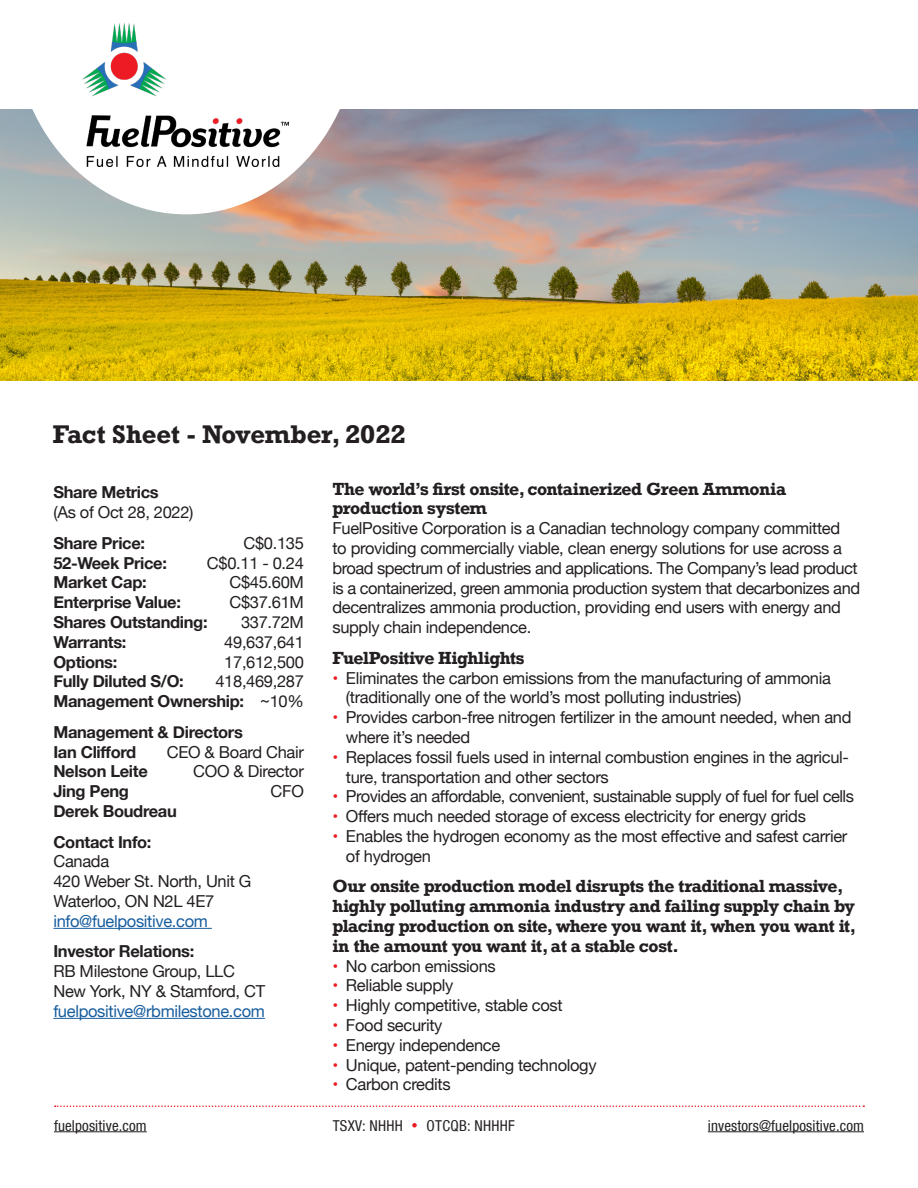
<style>
.page{position:relative;width:918px;height:1188px;background:#fff}
.page>*{position:absolute;margin:0;border:0;box-sizing:border-box;transform-origin:0 0}
.HEADS{font:700 24px "Rockwell";color:#231f20}
.BODY_COPY{font:16.5px/19.8px "Helvetica Neue";letter-spacing:-.02em;color:#231f20}
.BOLD_INTRO_SUBHEADS{font:700 16.5px/19.8px "Rockwell";letter-spacing:-.03em;color:#231f20}
.BODY_COPY-2{font:700 16.5px "Helvetica Neue";letter-spacing:-.02em;color:#231f20}
.BODY_COPY-3{font:16.5px "Helvetica Neue";letter-spacing:-.02em;color:#175d9e}
.t1{font:condensed 15px "Helvetica Neue LT Com";letter-spacing:.01em;color:#231f20}
.s1{font-weight:700}
.s2{font-weight:400}
.s3{color:#ee1d23}
</style>
<div class="page">
<hr style="left:54px;top:1131px;width:93px;height:1px;background:#231f20">
<hr style="left:708px;top:1131px;width:156px;height:1px;background:#231f20">
<svg style="left:412px;top:1123px;width:5px;height:5px"></svg>
<svg style="left:55px;top:1105px;width:809px;height:2px"></svg>
<img style="left:0;top:109px;width:918px;height:271px">
<svg style="left:14px;top:78px;width:344px;height:136px"></svg>
<img style="left:83px;top:23px;width:205px;height:144px">
<hr style="left:53px;top:928px;width:159px;height:1px;background:#175d9e">
<hr style="left:53px;top:1018px;width:212px;height:1px;background:#175d9e">
<p class="HEADS" style="left:53px;top:418px;width:354px">Fact Sheet - November, 2022</p>
<p class="BODY_COPY" style="left:53px;top:483px;width:142px"><span class="s1">Share Metrics<br></span>(As of Oct 28, 2022)</p>
<p class="BODY_COPY-2" style="left:53px;top:530px;width:93px">Share Price:</p>
<p class="BODY_COPY" style="left:244px;top:534px;width:62px">C$0.135</p>
<p class="BODY_COPY-2" style="left:53px;top:550px;width:115px">52-Week Price:</p>
<p class="BODY_COPY" style="left:207px;top:554px;width:98px">C$0.11 - 0.24</p>
<p class="BODY_COPY-2" style="left:53px;top:569px;width:95px">Market Cap:</p>
<p class="BODY_COPY" style="left:229px;top:573px;width:76px">C$45.60M</p>
<p class="BODY_COPY-2" style="left:53px;top:589px;width:129px">Enterprise Value:</p>
<p class="BODY_COPY" style="left:229px;top:593px;width:76px">C$37.61M</p>
<p class="BODY_COPY-2" style="left:53px;top:609px;width:156px">Shares Outstanding:</p>
<p class="BODY_COPY" style="left:241px;top:613px;width:64px">337.72M</p>
<p class="BODY_COPY-2" style="left:53px;top:629px;width:75px">Warrants:</p>
<p class="BODY_COPY" style="left:224px;top:633px;width:81px">49,637,641</p>
<p class="BODY_COPY-2" style="left:53px;top:649px;width:65px">Options:</p>
<p class="BODY_COPY" style="left:224px;top:653px;width:81px">17,612,500</p>
<p class="BODY_COPY-2" style="left:53px;top:668px;width:132px">Fully Diluted S/O:</p>
<p class="BODY_COPY" style="left:215px;top:672px;width:90px">418,469,287</p>
<p class="BODY_COPY-2" style="left:53px;top:688px;width:252px">Management Ownership: <span class="s2">~10%</span></p>
<p class="BODY_COPY-2" style="left:53px;top:719px;width:191px">Management &amp; Directors</p>
<p class="BODY_COPY-2" style="left:53px;top:739px;width:84px">Ian Clifford</p>
<p class="BODY_COPY" style="left:167px;top:743px;width:139px">CEO &amp; Board Chair</p>
<p class="BODY_COPY-2" style="left:53px;top:758px;width:96px">Nelson Leite</p>
<p class="BODY_COPY" style="left:193px;top:762px;width:112px">COO &amp; Director</p>
<p class="BODY_COPY-2" style="left:53px;top:778px;width:77px">Jing Peng</p>
<p class="BODY_COPY" style="left:271px;top:782px;width:35px">CFO</p>
<p class="BODY_COPY-2" style="left:53px;top:798px;width:125px">Derek Boudreau</p>
<p class="BODY_COPY-2" style="left:53px;top:829px;width:100px">Contact Info:</p>
<p class="BODY_COPY" style="left:53px;top:852px;width:57px">Canada</p>
<p class="BODY_COPY" style="left:53px;top:872px;width:199px">420 Weber St. North, Unit G</p>
<p class="BODY_COPY" style="left:53px;top:892px;width:162px">Waterloo, ON N2L 4E7</p>
<p class="BODY_COPY-3" style="left:53px;top:909px;width:156px">info@fuelpositive.com</p>
<p class="BODY_COPY-2" style="left:53px;top:938px;width:143px">Investor Relations:</p>
<p class="BODY_COPY" style="left:53px;top:962px;width:183px">RB Milestone Group, LLC</p>
<p class="BODY_COPY" style="left:53px;top:982px;width:213px">New York, NY &amp; Stamford, CT</p>
<p class="BODY_COPY-3" style="left:53px;top:999px;width:213px">fuelpositive@rbmilestone.com</p>
<p class="BOLD_INTRO_SUBHEADS" style="left:332px;top:479px;width:455px">The world’s first onsite, containerized Green Ammonia production system</p>
<p class="BODY_COPY" style="left:332px;top:519px;width:529px">FuelPositive Corporation is a Canadian technology company committed<br>to providing commercially viable, clean energy solutions for use across a broad spectrum of industries and applications. The Company’s lead product is a containerized, green ammonia production system that decarbonizes and decentralizes ammonia production, providing end users with energy and supply chain independence.</p>
<p class="BOLD_INTRO_SUBHEADS" style="left:332px;top:648px;width:194px">FuelPositive Highlights</p>
<p class="BODY_COPY" style="left:346px;top:669px;width:487px;text-indent:-14px"><span class="s3">•</span> Eliminates the carbon emissions from the manufacturing of ammonia (traditionally one of the world’s most polluting industries)</p>
<p class="BODY_COPY" style="left:346px;top:708px;width:507px;text-indent:-14px"><span class="s3">•</span> Provides carbon-free nitrogen fertilizer in the amount needed, when and where it’s needed</p>
<p class="BODY_COPY" style="left:346px;top:748px;width:505px;text-indent:-14px"><span class="s3">•</span> Replaces fossil fuels used in internal combustion engines in the agricul&shy;ture, transportation and other sectors</p>
<p class="BODY_COPY" style="left:332px;top:788px;width:523px"><span class="s3">•</span> Provides an affordable, convenient, sustainable supply of fuel for fuel cells</p>
<p class="BODY_COPY" style="left:332px;top:807px;width:475px"><span class="s3">•</span> Offers much needed storage of excess electricity for energy grids</p>
<p class="BODY_COPY" style="left:346px;top:827px;width:503px;text-indent:-14px"><span class="s3">•</span> Enables the hydrogen economy as the most effective and safest carrier of hydrogen</p>
<p class="BOLD_INTRO_SUBHEADS" style="left:332px;top:876px;width:525px">Our onsite production model disrupts the traditional massive, highly polluting ammonia industry and failing supply chain by placing production on site, where you want it, when you want it, in the amount you want it, at a stable cost.</p>
<p class="BODY_COPY" style="left:332px;top:957px;width:165px"><span class="s3">•</span> No carbon emissions</p>
<p class="BODY_COPY" style="left:332px;top:977px;width:123px"><span class="s3">•</span> Reliable supply</p>
<p class="BODY_COPY" style="left:332px;top:996px;width:232px"><span class="s3">•</span> Highly competitive, stable cost</p>
<p class="BODY_COPY" style="left:332px;top:1016px;width:112px"><span class="s3">•</span> Food security</p>
<p class="BODY_COPY" style="left:332px;top:1036px;width:169px"><span class="s3">•</span> Energy independence</p>
<p class="BODY_COPY" style="left:332px;top:1056px;width:266px"><span class="s3">•</span> Unique, patent-pending technology</p>
<p class="BODY_COPY" style="left:332px;top:1076px;width:120px"><span class="s3">•</span> Carbon credits</p>
<p class="t1" style="left:54px;top:1117px;width:94px">fuelpositive.com</p>
<p class="t1" style="left:333px;top:1117px;width:72px">TSXV: NHHH</p>
<p class="t1" style="left:427px;top:1117px;width:90px">OTCQB: NHHHF</p>
<p class="t1" style="left:708px;top:1117px;width:158px">investors@fuelpositive.com</p>
</div>
